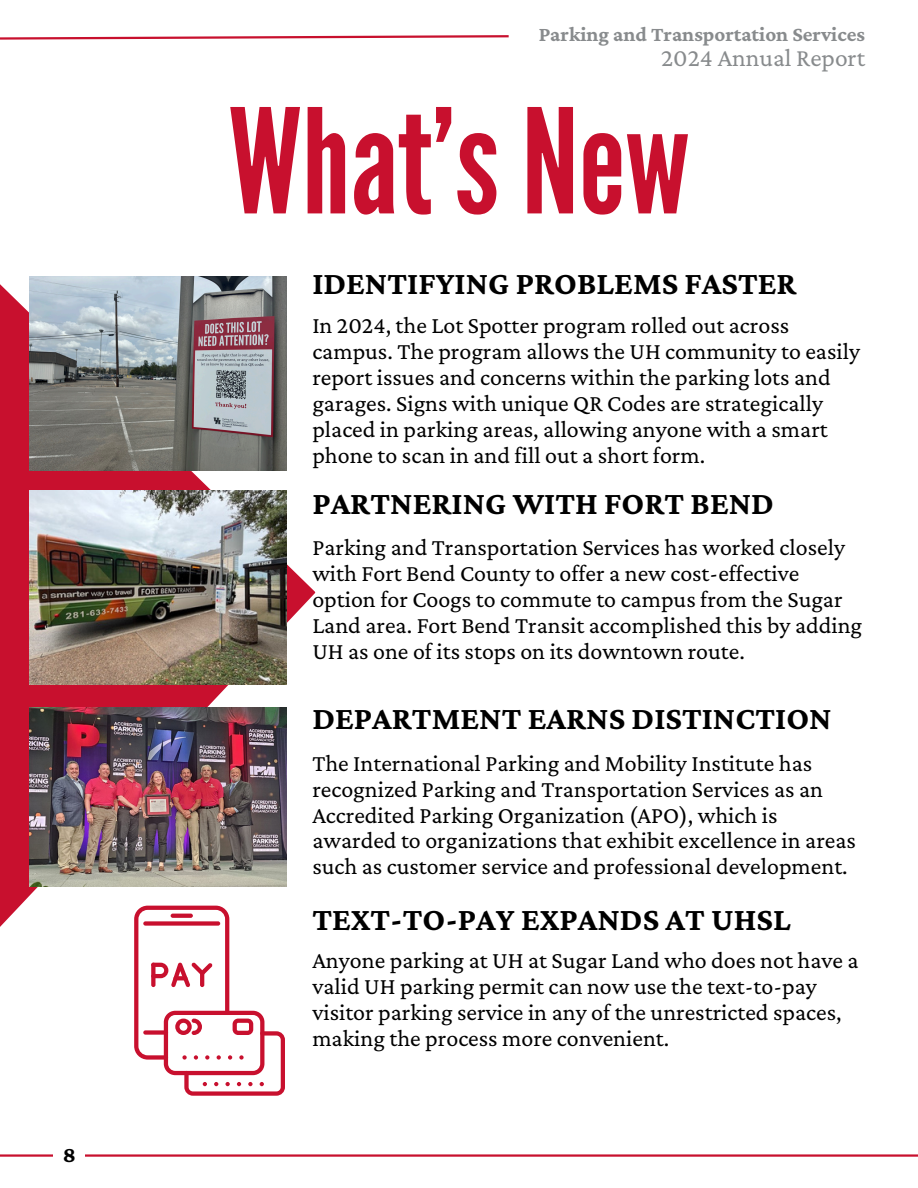
<style>
.page{position:relative;width:918px;height:1188px;background:#fff}
.page>*{position:absolute;margin:0;border:0;box-sizing:border-box;transform-origin:0 0}
.t1{font:144.75px "League Gothic";color:#c8102e}
.t2{font:700 33px "Crimson Pro";color:#000}
.t3{font:25.5px "Crimson Pro";color:#888b8d}
.t4{font:24px/25.8px "Crimson Pro";color:#000}
.t5{font:700 22.5px "Crimson Pro";color:#000}
.t6{font:700 21px "Crimson Pro";color:#888b8d}
</style>
<div class="page">
<svg style="left:0;top:35px;width:509px;height:5px"></svg>
<hr style="left:0;top:1154px;width:918px;height:3px;background:#c8102e">
<div style="left:54px;top:1135px;width:31px;height:41px;background:#fff"></div>
<svg style="left:0;top:276px;width:316px;height:651px"></svg>
<img style="left:29px;top:707px;width:258px;height:179px">
<img style="left:29px;top:277px;width:258px;height:193px">
<img style="left:29px;top:491px;width:258px;height:193px">
<svg style="left:134px;top:906px;width:151px;height:190px"></svg>
<p class="t5" style="left:63px;top:1142px;width:15px">8</p>
<p class="t6" style="left:539px;top:22px;width:328px">Parking and Transportation Services</p>
<h1 class="t3" style="left:661px;top:43px;width:205px">2024 Annual Report</h1>
<p class="t1" style="left:229px;top:78px;width:462px">What’sNew</p>
<p class="t2" style="left:312px;top:265px;width:486px">IDENTIFYING PROBLEMS FASTER</p>
<p class="t4" style="left:312px;top:312px;width:549px">In 2024, the Lot Spotter program rolled out across campus. The program allows the UH community to easily report issues and concerns within the parking lots and garages. Signs with unique QR Codes are strategically placed in parking areas, allowing anyone with a smart phone to scan in and fill out a short form.</p>
<h2 class="t2" style="left:312px;top:484px;width:463px">PARTNERING WITH FORT BEND</h2>
<p class="t4" style="left:312px;top:534px;width:551px">Parking and Transportation Services has worked closely with Fort Bend County to offer a new cost-effective option for Coogs to commute to campus from the Sugar Land area. Fort Bend Transit accomplished this by adding UH as one of its stops on its downtown route.</p>
<h3 class="t2" style="left:312px;top:700px;width:521px">DEPARTMENT EARNS DISTINCTION</h3>
<h2 class="t4" style="left:312px;top:750px;width:545px">The International Parking and Mobility Institute has recognized Parking and Transportation Services as an Accredited Parking Organization (APO), which is awarded to organizations that exhibit excellence in areas such as customer service and professional development.</h2>
<h3 class="t2" style="left:312px;top:901px;width:480px">TEXT-TO-PAY EXPANDS AT UHSL</h3>
<h2 class="t4" style="left:312px;top:947px;width:548px">Anyone parking at UH at Sugar Land who does not have a valid UH parking permit can now use the text-to-pay visitor parking service in any of the unrestricted spaces, making the process more convenient.</h2>
</div>
